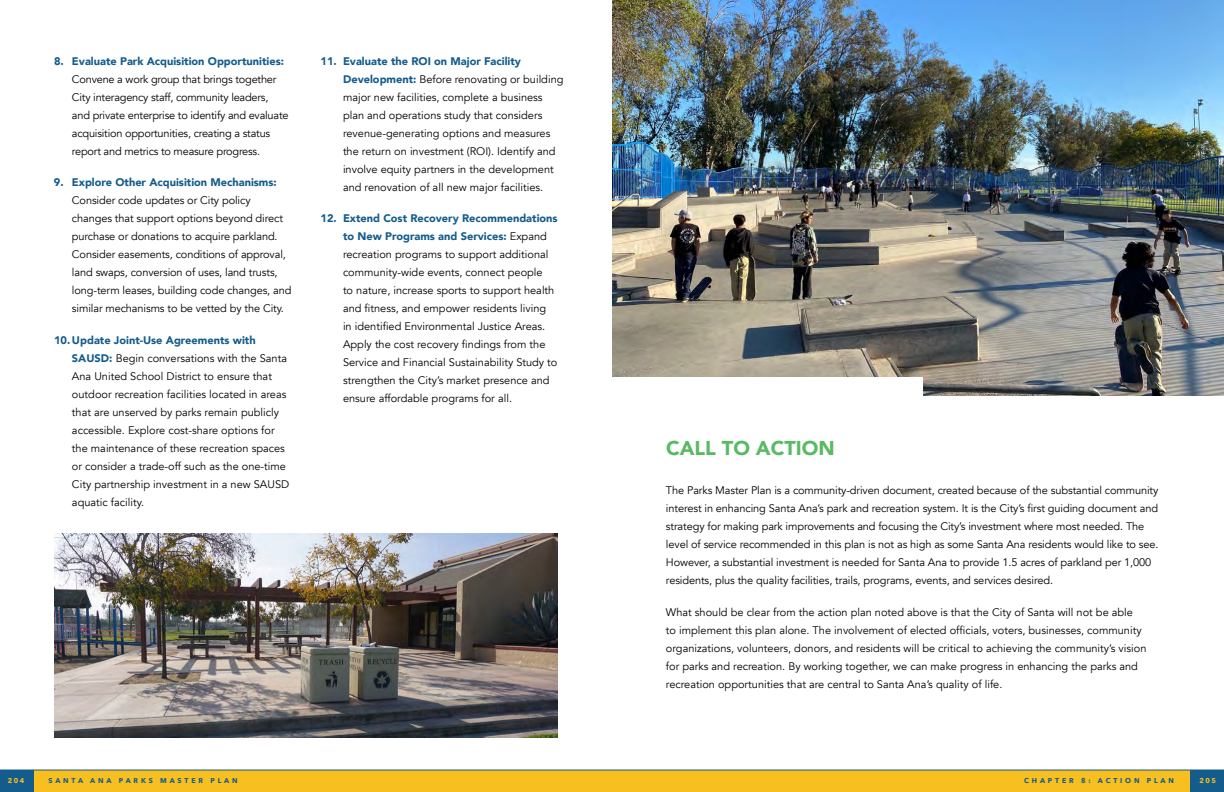
<style>
.page{position:relative;width:1224px;height:792px;background:#fff}
.page>*{position:absolute;margin:0;border:0;box-sizing:border-box;transform-origin:0 0}
.t1{font:900 20px "Avenir";color:#59ba63}
.t2{font:11px/18px "Avenir";color:#000}
.t3{font:11px/18px "Avenir";letter-spacing:-.02em;color:#000}
.t4{font:900 11px "Avenir";color:#145c8c}
.t5{font:700 7px "Avenir Next";letter-spacing:.4em;color:#145c8c}
.t6{font:700 7px "Avenir Next";letter-spacing:.2em;color:#f7bf1f}
.s1{font-weight:900;color:#145c8c}
</style>
<div class="page">
<img style="left:612px;top:0;width:612px;height:396px">
<div style="left:612px;top:377px;width:310px;height:39px;background:#fff"></div>
<img style="left:54px;top:534px;width:504px;height:204px">
<div style="left:0;top:770px;width:1224px;height:22px;background:#f7bf1f"></div>
<div style="left:0;top:770px;width:33px;height:22px;background:#145c8c"></div>
<div style="left:1191px;top:770px;width:33px;height:22px;background:#145c8c"></div>
<hr style="left:0;top:770px;width:1224px;height:1px;background:#145c8c">
<p class="t4" style="left:54px;top:52px;width:232px">8. Evaluate Park Acquisition Opportunities:</p>
<p class="t3" style="left:72px;top:70px;width:218px">Convene a work group that brings together City interagency staff, community leaders, and private enterprise to identify and evaluate acquisition opportunities, creating a status report and metrics to measure progress.</p>
<p class="t4" style="left:54px;top:173px;width:224px">9. Explore Other Acquisition Mechanisms:</p>
<p class="t2" style="left:72px;top:192px;width:221px">Consider code updates or City policy changes that support options beyond direct purchase or donations to acquire parkland.<br>Consider easements, conditions of approval, land swaps, conversion of uses, land trusts, long-term leases, building code changes, and similar mechanisms to be vetted by the City.</p>
<p class="t2" style="left:72px;top:331px;width:219px;text-indent:-18px"><span class="s1">10. Update Joint-Use Agreements with SAUSD:</span> Begin conversations with the Santa Ana United School District to ensure that outdoor recreation facilities located in areas that are unserved by parks remain publicly accessible. Explore cost-share options for the maintenance of these recreation spaces or consider a trade-off such as the one-time City partnership investment in a new SAUSD aquatic facility.</p>
<p class="t2" style="left:343px;top:52px;width:222px;text-indent:-22px"><span class="s1">11. Evaluate the ROI on Major Facility Development:</span> Before renovating or building major new facilities, complete a business plan and operations study that considers revenue-generating options and measures the return on investment (ROI). Identify and involve equity partners in the development and renovation of all new major facilities.</p>
<p class="t2" style="left:343px;top:210px;width:216px;text-indent:-22px"><span class="s1">12. Extend Cost Recovery Recommendations to New Programs and Services:</span> Expand recreation programs to support additional community-wide events, connect people<br>to nature, increase sports to support health and fitness, and empower residents living in identified Environmental Justice Areas.<br>Apply the cost recovery findings from the Service and Financial Sustainability Study to strengthen the City’s market presence and ensure affordable programs for all.</p>
<h1 class="t1" style="left:666px;top:430px;width:170px">CALL TO ACTION</h1>
<p class="t2" style="left:666px;top:482px;width:494px">The Parks Master Plan is a community-driven document, created because of the substantial community interest in enhancing Santa Ana’s park and recreation system. It is the City’s first guiding document and strategy for making park improvements and focusing the City’s investment where most needed. The level of service recommended in this plan is not as high as some Santa Ana residents would like to see.<br>However, a substantial investment is needed for Santa Ana to provide 1.5 acres of parkland per 1,000 residents, plus the quality facilities, trails, programs, events, and services desired.</p>
<p class="t2" style="left:666px;top:603px;width:482px">What should be clear from the action plan noted above is that the City of Santa will not be able<br>to implement this plan alone. The involvement of elected officials, voters, businesses, community organizations, volunteers, donors, and residents will be critical to achieving the community’s vision for parks and recreation. By working together, we can make progress in enhancing the parks and recreation opportunities that are central to Santa Ana’s quality of life.</p>
<p class="t6" style="left:8px;top:774px;width:18px">204</p>
<p class="t5" style="left:48px;top:774px;width:191px">SANTA ANA PARKS MASTER PLAN</p>
<p class="t5" style="left:1024px;top:774px;width:151px">CHAPTER 8: ACTION PLAN</p>
<p class="t6" style="left:1200px;top:774px;width:18px">205</p>
</div>
